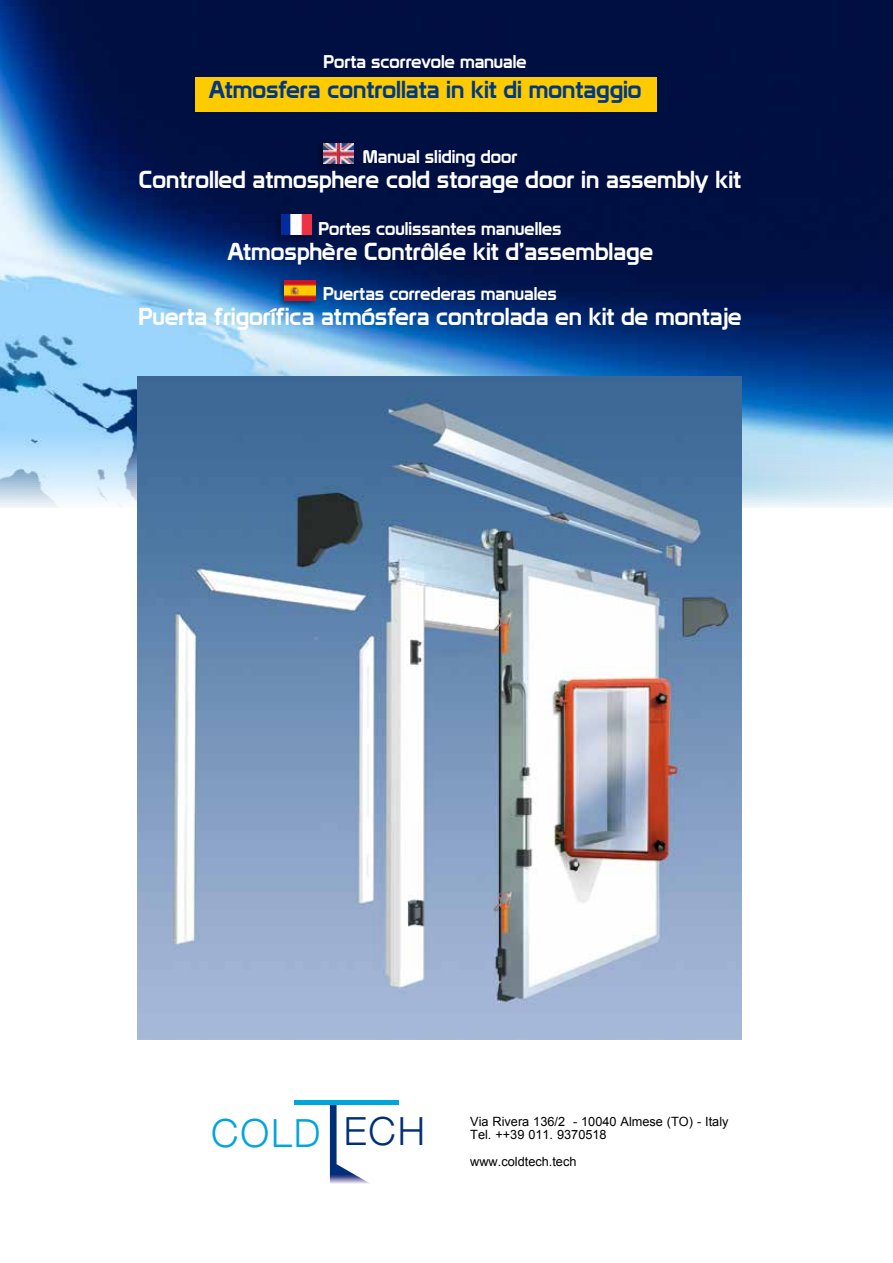
<style>
.page{position:relative;width:893px;height:1263px;background:#fff}
.page>*{position:absolute;margin:0;border:0;box-sizing:border-box;transform-origin:0 0}
.t1{font:300 38.7px "Helvetica Neue";letter-spacing:.05em;color:#00a5db}
.t2{font:24px "Prototype";color:#fff}
.t3{font:24px "Prototype";color:#003882}
.t4{font:18px "Prototype";color:#fff}
.t5{font:12.75px/13.5px "Titillium Text 14 L 400 wt";color:#000}
.t6{font:12.75px/13.5px "Arial";color:#000}
.s1{color:#002f79}
</style>
<div class="page">
<img style="left:0;top:0;width:893px;height:507px">
<svg style="left:299px;top:1104px;width:73px;height:80px"></svg>
<hr style="left:294px;top:1100px;width:105px;height:4px;background:#00a5db">
<div style="left:196px;top:78px;width:461px;height:34px;background:#feca00"></div>
<img style="left:137px;top:376px;width:604px;height:664px">
<div style="left:315px;top:142px;width:40px;height:29px;background:#000;opacity:.4"></div>
<img style="left:323px;top:144px;width:30px;height:20px">
<div style="left:273px;top:212px;width:40px;height:30px;background:#000;opacity:.4"></div>
<img style="left:281px;top:214px;width:30px;height:20px">
<div style="left:277px;top:278px;width:39px;height:30px;background:#000;opacity:.4"></div>
<img style="left:285px;top:280px;width:30px;height:21px">
<p class="t4" style="left:325px;top:51px;width:204px">Porta scorrevole manuale</p>
<p class="t3" style="left:210px;top:75px;width:435px">Atmosfera controllata in kit di montaggio</p>
<p class="t4" style="left:364px;top:145px;width:156px">Manual sliding door</p>
<p class="t2" style="left:140px;top:165px;width:604px">Controlled atmosphere cold storage door in assembly kit</p>
<p class="t4" style="left:320px;top:217px;width:245px">Portes coulissantes manuelles</p>
<p class="t2" style="left:228px;top:237px;width:428px">Atmosphère Contrôlée kit d’assemblage</p>
<p class="t4" style="left:325px;top:283px;width:235px">Puertas correderas manuales</p>
<p class="t2" style="left:140px;top:302px;width:605px">Puerta frigorífica atmósfera controlada en kit de montaje</p>
<p class="t4" style="left:538px;top:218px;width:5px">l</p>
<h1 class="t1" style="left:213px;top:1109px;width:215px">COLD <span class="s1">ECH</span></h1>
<p class="t5" style="left:472px;top:1114px;width:248px">Via Rivera 136/2 - 10040 Almese (TO) - Italy<br>Tel. ++39 011. 9370518</p>
<p class="t5" style="left:472px;top:1154px;width:107px">www.coldtech.tech</p>
<p class="t6" style="left:502px;top:1114px;width:228px">i era 136/ - 10040 Almese (TO) - Italy +39 0 1. 9370518</p>
<p class="t6" style="left:479px;top:1155px;width:85px">ww.co ec e</p>
</div>
